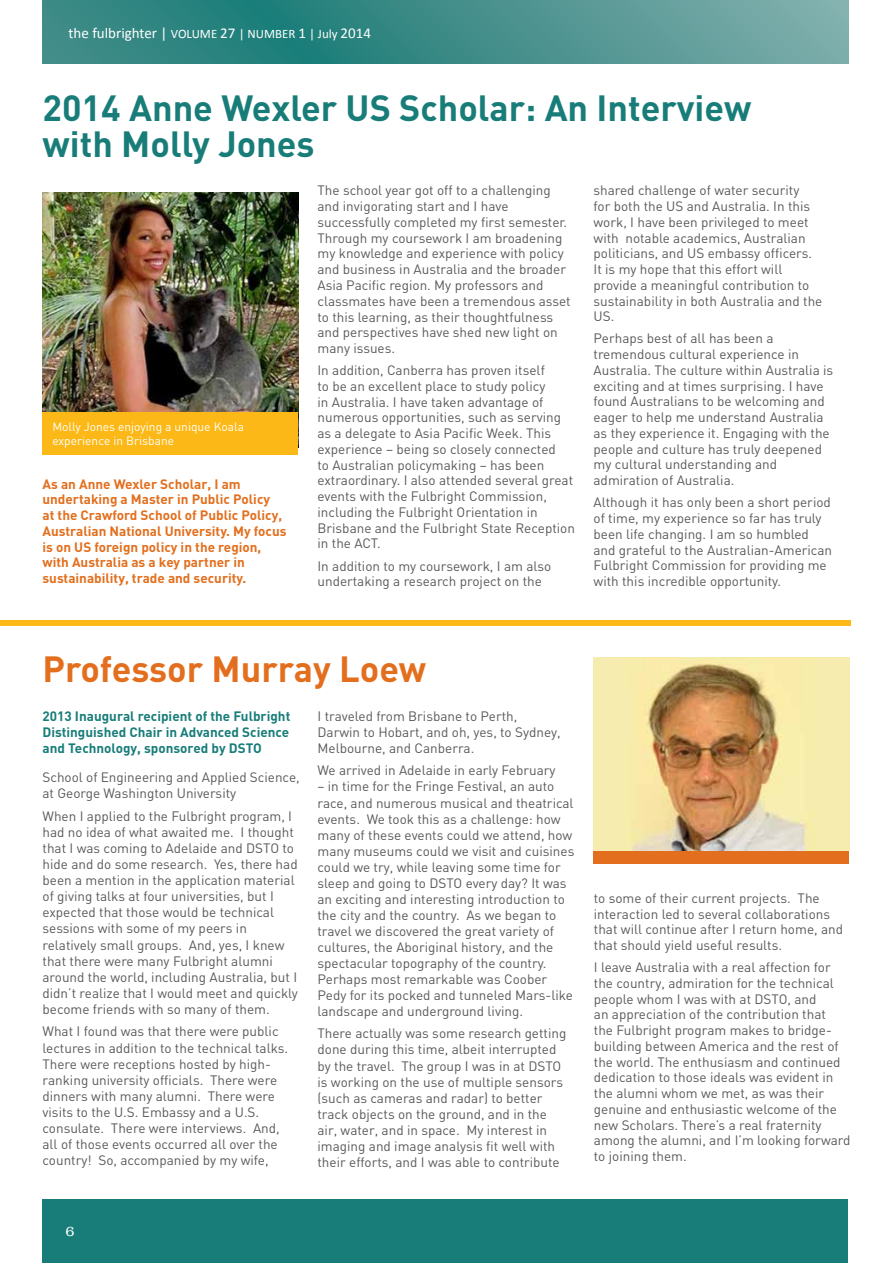
<style>
.page{position:relative;width:893px;height:1263px;background:#fff}
.page>*{position:absolute;margin:0;border:0;box-sizing:border-box;transform-origin:0 0}
.t1{font:700 36px/36px "DIN";color:#187d79}
.t2{font:700 36px "DIN";color:#e36f1e}
.t3{font:15px "Calibri";color:#fff}
.t4{font:300 15px "Clarendon";color:#fff}
.t5{font:13.5px/15.8px "DIN";color:#58595b}
.t6{font:700 13.5px/15.8px "DIN";color:#e36f1e}
.t7{font:700 13.5px/16px "DIN";color:#187d79;text-align:justify}
.t8{font:12px/14.1px "DIN";color:#fff}
.s1{font-size:12.9px}
</style>
<div class="page">
<div style="left:43px;top:1199px;width:805px;height:64px;background:#187d79"></div>
<svg style="left:43px;top:0;width:805px;height:64px;background:#46918d"></svg>
<img style="left:43px;top:193px;width:255px;height:219px">
<div style="left:0;top:620px;width:850px;height:5px;background:#fcb816"></div>
<img style="left:594px;top:657px;width:255px;height:194px">
<div style="left:594px;top:851px;width:255px;height:13px;background:#e36f1e"></div>
<div style="left:43px;top:412px;width:255px;height:43px;background:#fcb816"></div>
<p class="t3" style="left:69px;top:23px;width:304px">the fulbrighter | <span class="s1">VOLUME</span> 27 <span class="s1">| NUMBER</span> 1 <span class="s1">| July</span> 2014</p>
<h1 class="t1" style="left:43px;top:89px;width:710px">2014 Anne Wexler US Scholar: An Interview with Molly Jones</h1>
<p class="t5" style="left:594px;top:182px;width:230px">shared challenge of water security<br>for both the US and Australia. In this work, I have been privileged to meet with notable academics, Australian politicians, and US embassy officers.<br>It is my hope that this effort will provide a meaningful contribution to sustainability in both Australia and the US.</p>
<p class="t5" style="left:594px;top:330px;width:241px">Perhaps best of all has been a tremendous cultural experience in Australia. The culture within Australia is exciting and at times surprising. I have found Australians to be welcoming and eager to help me understand Australia as they experience it. Engaging with the people and culture has truly deepened my cultural understanding and admiration of Australia.</p>
<p class="t5" style="left:594px;top:494px;width:240px">Although it has only been a short period of time, my experience so far has truly been life changing. I am so humbled and grateful to the Australian-American Fulbright Commission for providing me with this incredible opportunity.</p>
<p class="t5" style="left:317px;top:182px;width:255px">The school year got off to a challenging and invigorating start and I have successfully completed my first semester.<br>Through my coursework I am broadening my knowledge and experience with policy and business in Australia and the broader Asia Pacific region. My professors and classmates have been a tremendous asset to this learning, as their thoughtfulness and perspectives have shed new light on many issues.</p>
<p class="t5" style="left:317px;top:362px;width:259px">In addition, Canberra has proven itself<br>to be an excellent place to study policy<br>in Australia. I have taken advantage of numerous opportunities, such as serving as a delegate to Asia Pacific Week. This experience – being so closely connected<br>to Australian policymaking – has been extraordinary. I also attended several great events with the Fulbright Commission, including the Fulbright Orientation in Brisbane and the Fulbright State Reception in the ACT.</p>
<p class="t5" style="left:317px;top:558px;width:235px">In addition to my coursework, I am also undertaking a research project on the</p>
<p class="t8" style="left:52px;top:419px;width:193px">Molly Jones enjoying a unique Koala experience in Brisbane</p>
<p class="t6" style="left:43px;top:475px;width:246px">As an Anne Wexler Scholar, I am undertaking a Master in Public Policy<br>at the Crawford School of Public Policy, Australian National University. My focus is on US foreign policy in the region, with Australia as a key partner in sustainability, trade and security.</p>
<h1 class="t2" style="left:43px;top:645px;width:385px">Professor Murray Loew</h1>
<p class="t7" style="left:43px;top:707px;width:249px">2013 Inaugural recipient of the Fulbright Distinguished Chair in Advanced Science and Technology, sponsored by DSTO</p>
<p class="t5" style="left:43px;top:769px;width:259px">School of Engineering and Applied Science, at George Washington University</p>
<p class="t5" style="left:43px;top:807px;width:257px">When I applied to the Fulbright program, I had no idea of what awaited me. I thought that I was coming to Adelaide and DSTO to hide and do some research. Yes, there had been a mention in the application material of giving talks at four universities, but I expected that those would be technical sessions with some of my peers in relatively small groups. And, yes, I knew that there were many Fulbright alumni around the world, including Australia, but I didn’t realize that I would meet and quickly become friends with so many of them.</p>
<p class="t5" style="left:43px;top:1023px;width:247px">What I found was that there were public lectures in addition to the technical talks.<br>There were receptions hosted by high&shy;ranking university officials. There were dinners with many alumni. There were visits to the U.S. Embassy and a U.S. consulate. There were interviews. And, all of those events occurred all over the country! So, accompanied by my wife,</p>
<p class="t5" style="left:317px;top:708px;width:245px">I traveled from Brisbane to Perth,<br>Darwin to Hobart, and oh, yes, to Sydney,<br>Melbourne, and Canberra.</p>
<p class="t5" style="left:317px;top:762px;width:239px">We arrived in Adelaide in early February</p>
<p class="t5" style="left:317px;top:778px;width:258px">– in time for the Fringe Festival, an auto race, and numerous musical and theatrical events. We took this as a challenge: how many of these events could we attend, how many museums could we visit and cuisines could we try, while leaving some time for sleep and going to DSTO every day? It was an exciting and interesting introduction to the city and the country. As we began to travel we discovered the great variety of cultures, the Aboriginal history, and the spectacular topography of the country.<br>Perhaps most remarkable was Coober Pedy for its pocked and tunneled Mars-like landscape and underground living.</p>
<p class="t5" style="left:317px;top:1025px;width:250px">There actually was some research getting done during this time, albeit interrupted by the travel. The group I was in at DSTO is working on the use of multiple sensors (such as cameras and radar) to better track objects on the ground, and in the air, water, and in space. My interest in imaging and image analysis fit well with their efforts, and I was able to contribute</p>
<p class="t5" style="left:594px;top:890px;width:251px">to some of their current projects. The interaction led to several collaborations that will continue after I return home, and that should yield useful results.</p>
<p class="t5" style="left:594px;top:959px;width:258px">I leave Australia with a real affection for the country, admiration for the technical people whom I was with at DSTO, and<br>an appreciation of the contribution that<br>the Fulbright program makes to bridge&shy;building between America and the rest of the world. The enthusiasm and continued dedication to those ideals was evident in the alumni whom we met, as was their genuine and enthusiastic welcome of the new Scholars. There’s a real fraternity among the alumni, and I’m looking forward to joining them.</p>
<p class="t4" style="left:65px;top:1222px;width:11px">6</p>
</div>
